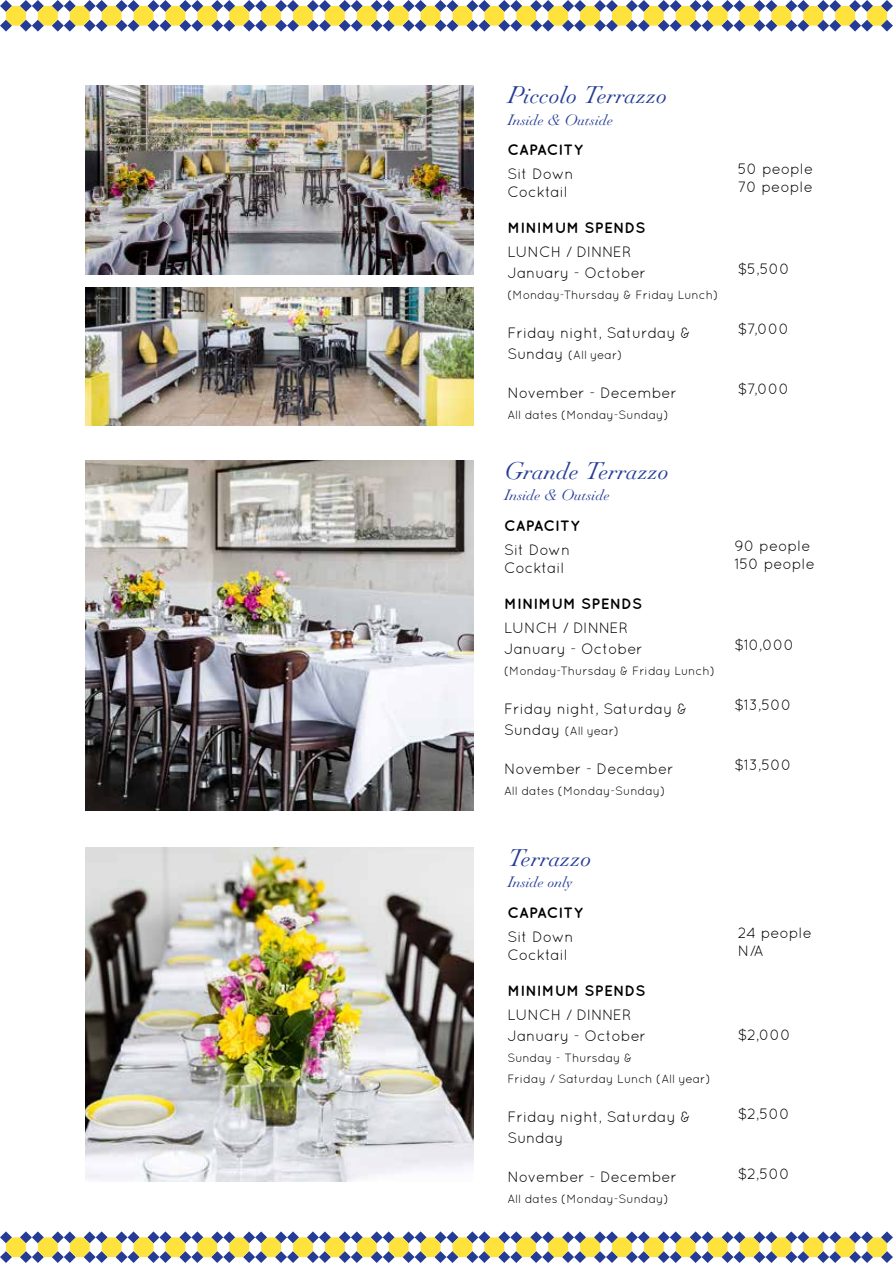
<style>
.page{position:relative;width:893px;height:1263px;background:#fff}
.page>*{position:absolute;margin:0;border:0;box-sizing:border-box;transform-origin:0 0}
.t1{font:italic 300 24px "Paganini";color:#243c96}
.t2{font:15px/18px "Quicksand";color:#000}
.t3{font:700 15px "Quicksand";letter-spacing:.025em;color:#000}
.t4{font:italic 300 15px "Paganini";color:#243c96}
.t5{font:12px/21px "Quicksand";color:#000}
.s1{font-size:15px}
</style>
<div class="page">
<svg style="left:0;top:0;width:893px;height:32px"></svg>
<svg style="left:0;top:1231px;width:893px;height:32px"></svg>
<img style="left:85px;top:85px;width:388px;height:189px">
<img style="left:85px;top:288px;width:388px;height:137px">
<img style="left:85px;top:847px;width:388px;height:334px">
<img style="left:85px;top:461px;width:388px;height:350px">
<h1 class="t1" style="left:507px;top:82px;width:162px">Piccolo Terrazzo</h1>
<p class="t4" style="left:507px;top:112px;width:107px">Inside &amp; Outside</p>
<p class="t3" style="left:507px;top:141px;width:77px">CAPACITY</p>
<p class="t2" style="left:507px;top:165px;width:68px">Sit Down<br>Cocktail</p>
<p class="t3" style="left:507px;top:219px;width:140px">MINIMUM SPENDS</p>
<p class="t2" style="left:507px;top:241px;width:140px;line-height:21px">LUNCH / DINNER<br>January - October</p>
<p class="t5" style="left:507px;top:284px;width:212px">(Monday-Thursday &amp; Friday Lunch)</p>
<p class="t2" style="left:507px;top:324px;width:185px">Friday night, Saturday &amp;</p>
<p class="t5" style="left:507px;top:344px;width:117px"><span class="s1">Sunday</span> (All year)</p>
<p class="t2" style="left:507px;top:384px;width:171px">November - December</p>
<p class="t5" style="left:507px;top:404px;width:163px">All dates (Monday-Sunday)</p>
<h1 class="t1" style="left:504px;top:458px;width:167px">Grande Terrazzo</h1>
<p class="t4" style="left:504px;top:487px;width:107px">Inside &amp; Outside</p>
<p class="t3" style="left:504px;top:517px;width:77px">CAPACITY</p>
<p class="t2" style="left:504px;top:541px;width:68px">Sit Down<br>Cocktail</p>
<p class="t3" style="left:504px;top:595px;width:140px">MINIMUM SPENDS</p>
<p class="t2" style="left:504px;top:617px;width:140px;line-height:21px">LUNCH / DINNER<br>January - October</p>
<p class="t5" style="left:504px;top:660px;width:212px">(Monday-Thursday &amp; Friday Lunch)</p>
<p class="t2" style="left:504px;top:700px;width:185px">Friday night, Saturday &amp;</p>
<p class="t5" style="left:504px;top:720px;width:117px"><span class="s1">Sunday</span> (All year)</p>
<p class="t2" style="left:504px;top:760px;width:171px">November - December</p>
<p class="t5" style="left:504px;top:780px;width:163px">All dates (Monday-Sunday)</p>
<p class="t2" style="left:738px;top:159px;width:77px">50 people<br>70 people</p>
<p class="t2" style="left:738px;top:260px;width:54px">$5,500</p>
<p class="t2" style="left:738px;top:320px;width:53px">$7,000</p>
<p class="t2" style="left:738px;top:380px;width:53px">$7,000</p>
<p class="t2" style="left:734px;top:536px;width:82px">90 people<br>150 people</p>
<p class="t2" style="left:734px;top:635px;width:61px">$10,000</p>
<p class="t2" style="left:734px;top:695px;width:59px">$13,500</p>
<p class="t2" style="left:734px;top:755px;width:59px">$13,500</p>
<h1 class="t1" style="left:507px;top:845px;width:86px">Terrazzo</h1>
<p class="t4" style="left:507px;top:874px;width:67px">Inside only</p>
<p class="t3" style="left:507px;top:903px;width:77px">CAPACITY</p>
<p class="t2" style="left:507px;top:927px;width:68px">Sit Down<br>Cocktail</p>
<p class="t3" style="left:507px;top:981px;width:140px">MINIMUM SPENDS</p>
<p class="t2" style="left:507px;top:1004px;width:140px;line-height:21px">LUNCH / DINNER<br>January - October</p>
<p class="t5" style="left:507px;top:1047px;width:205px">Sunday - Thursday &amp;<br>Friday / Saturday Lunch (All year)</p>
<p class="t2" style="left:507px;top:1106px;width:185px;line-height:21px">Friday night, Saturday &amp;<br>Sunday</p>
<p class="t2" style="left:507px;top:1167px;width:171px">November - December</p>
<p class="t5" style="left:507px;top:1188px;width:163px">All dates (Monday-Sunday)</p>
<p class="t2" style="left:738px;top:923px;width:76px">24 people<br>N/A</p>
<p class="t2" style="left:738px;top:1025px;width:55px">$2,000</p>
<p class="t2" style="left:738px;top:1105px;width:54px">$2,500</p>
<p class="t2" style="left:738px;top:1165px;width:54px">$2,500</p>
</div>
